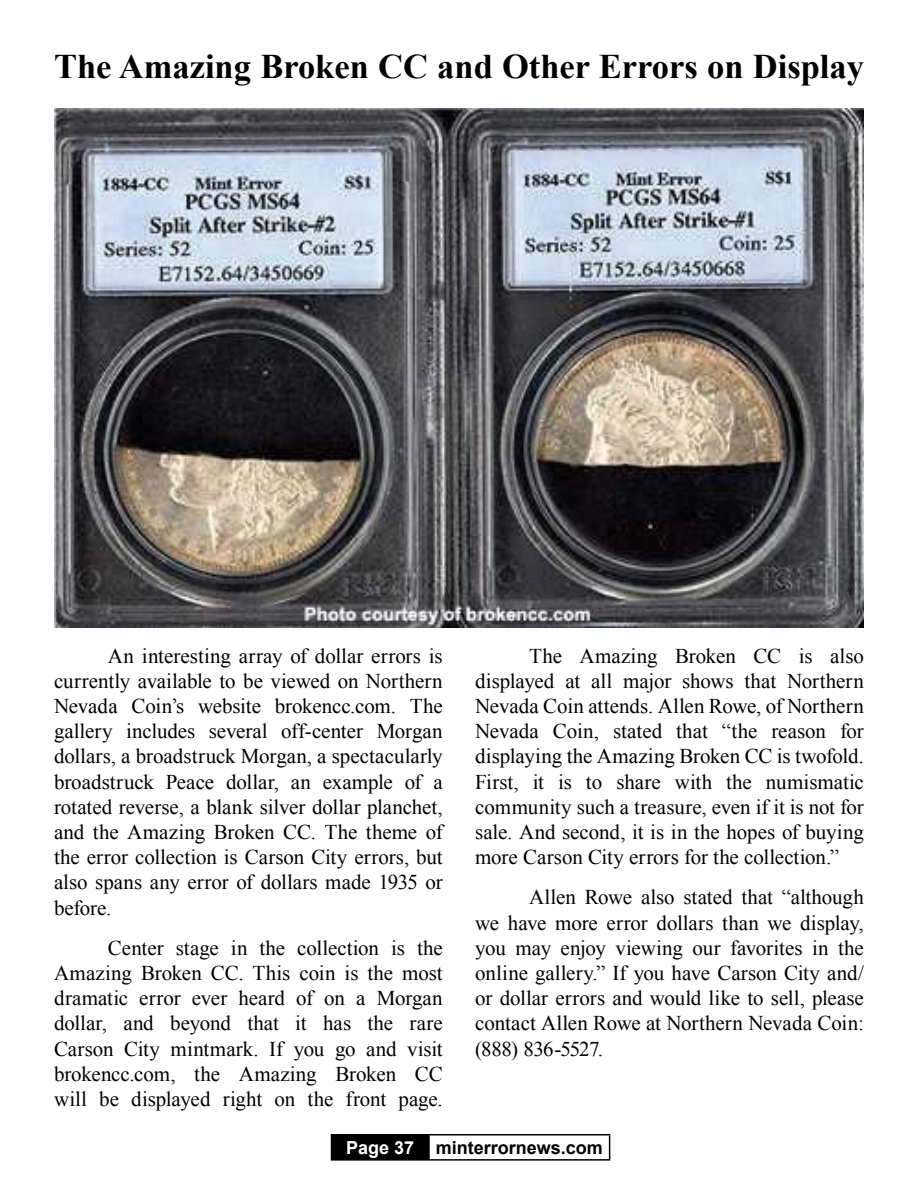
<style>
.page{position:relative;width:918px;height:1188px;background:#fff}
.page>*{position:absolute;margin:0;border:0;box-sizing:border-box;transform-origin:0 0}
.t1{font:700 34.5px "Times New Roman";color:#000}
.t2{font:21px/25.2px "Times New Roman";letter-spacing:-.005em;color:#000;text-align:justify}
.t3{font:700 18px "Arial";color:#000}
.t4{font:700 18px "Arial";color:#fff}
</style>
<div class="page">
<img style="left:54px;top:108px;width:810px;height:519px">
<div style="left:332px;top:1135px;width:97px;height:25px;background:#000"></div>
<hr style="left:331px;top:1134px;width:98px;height:2px;background:#000">
<svg style="left:331px;top:1136px;width:1px;height:23px"></svg>
<hr style="left:429px;top:1134px;width:181px;height:2px;background:#000">
<hr style="left:428px;top:1136px;width:2px;height:23px;background:#000">
<svg style="left:609px;top:1136px;width:1px;height:23px"></svg>
<hr style="left:331px;top:1159px;width:98px;height:2px;background:#000">
<hr style="left:429px;top:1159px;width:181px;height:2px;background:#000">
<h1 class="t1" style="left:54px;top:43px;width:812px">The Amazing Broken CC and Other Errors on Display</h1>
<p class="t2" style="left:54px;top:643px;width:390px;text-indent:54px">An interesting array of dollar errors is currently available to be viewed on Northern Nevada Coin’s website brokencc.com. The gallery includes several off-center Morgan dollars, a broadstruck Morgan, a spectacularly broadstruck Peace dollar, an example of a rotated reverse, a blank silver dollar planchet, and the Amazing Broken CC. The theme of the error collection is Carson City errors, but also spans any error of dollars made 1935 or before.</p>
<p class="t2" style="left:54px;top:935px;width:390px;text-indent:54px">Center stage in the collection is the Amazing Broken CC. This coin is the most dramatic error ever heard of on a Morgan dollar, and beyond that it has the rare Carson City mintmark. If you go and visit brokencc.com, the Amazing Broken CC will be displayed right on the front page.</p>
<p class="t4" style="left:346px;top:1136px;width:59px">Page 37</p>
<p class="t3" style="left:436px;top:1136px;width:169px">minterrornews.com</p>
<p class="t2" style="left:475px;top:643px;width:390px;text-indent:54px">The Amazing Broken CC is also displayed at all major shows that Northern Nevada Coin attends. Allen Rowe, of Northern Nevada Coin, stated that “the reason for displaying the Amazing Broken CC is twofold.<br>First, it is to share with the numismatic community such a treasure, even if it is not for sale. And second, it is in the hopes of buying more Carson City errors for the collection.”</p>
<p class="t2" style="left:475px;top:884px;width:390px;text-indent:54px">Allen Rowe also stated that “although we have more error dollars than we display, you may enjoy viewing our favorites in the online gallery.” If you have Carson City and/ or dollar errors and would like to sell, please contact Allen Rowe at Northern Nevada Coin: (888) 836-5527.</p>
</div>
